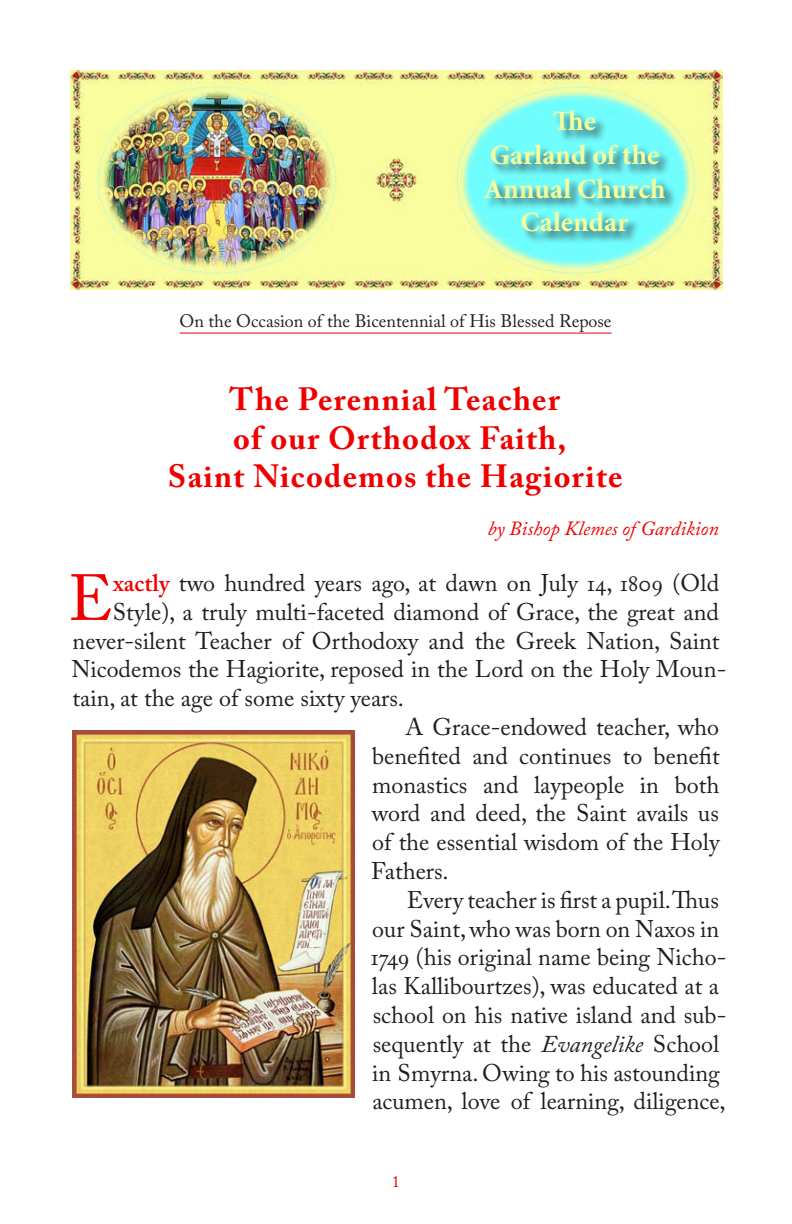
<style>
.page{position:relative;width:792px;height:1224px;background:#fff}
.page>*{position:absolute;margin:0;border:0;box-sizing:border-box;transform-origin:0 0}
.t1{font:64.6px "Adobe Caslon Pro";color:#e00}
.t2{font:700 32px/38.4px "Adobe Caslon Pro";letter-spacing:.04em;color:#e00;text-align:center}
.t3{font:700 28px/33.6px "Minion Pro";color:#f7ff9b;text-align:center}
.t4{font:24px/28.8px "Adobe Caslon Pro";color:#221e1f;text-align:justify}
.t5{font:italic 20px "Adobe Caslon Pro";color:#e00}
.t6{font:18px "Adobe Caslon Pro";color:#221e1f}
.t7{font:16px "Adobe Caslon Pro";color:#e00}
.s1{font-weight:600;color:#e00}
.s2{font-style:italic}
</style>
<div class="page">
<hr style="left:180px;top:333px;width:432px;height:1px;background:#e00">
<img style="left:70px;top:70px;width:653px;height:220px">
<img style="left:72px;top:731px;width:282px;height:367px">
<div style="left:483px;top:110px;width:193px;height:134px;background:#221e1f;opacity:.7"></div>
<p class="t3" style="left:490px;top:104px;width:171px">The<br>Garland of the</p>
<p class="t3" style="left:484px;top:172px;width:184px">Annual Church</p>
<p class="t3" style="left:521px;top:205px;width:109px">Calendar</p>
<p class="t6" style="left:180px;top:310px;width:434px">On the Occasion of the Bicentennial of His Blessed Repose</p>
<p class="t2" style="left:168px;top:380px;width:456px">The Perennial Teacher<br>of our Orthodox Faith,<br>Saint Nicodemos the Hagiorite</p>
<p class="t5" style="left:488px;top:517px;width:233px">by Bishop Klemes of Gardikion</p>
<p class="t1" style="left:68px;top:560px;width:46px">E</p>
<p class="t4" style="left:114px;top:568px;width:607px"><span class="s1">xactly</span> two hundred years ago, at dawn on July 14, 1809 (Old</p>
<p class="t4" style="left:113px;top:597px;width:608px">Style), a truly multi-faceted diamond of Grace, the great and</p>
<p class="t4" style="left:73px;top:626px;width:648px">never-silent Teacher of Orthodoxy and the Greek Nation, Saint</p>
<p class="t4" style="left:72px;top:655px;width:656px">Nicodemos the Hagiorite, reposed in the Lord on the Holy Moun-</p>
<p class="t4" style="left:72px;top:684px;width:333px">tain, at the age of some sixty years.</p>
<p class="t4" style="left:371px;top:712px;width:350px;text-indent:34px">A Grace-endowed teacher, who benefited and continues to benefit monastics and laypeople in both word and deed, the Saint avails us of the essential wisdom of the Holy Fathers.</p>
<p class="t4" style="left:371px;top:885px;width:357px;text-align:left;text-indent:36px">Every teacher is first a pupil. Thus our Saint, who was born on Naxos in 1749 (his original name being Nicho&shy;las Kallibourtzes), was educated at a school on his native island and sub&shy;sequently at the <span class="s2">Evangelike</span> School in Smyrna. Owing to his astounding acumen, love of learning, diligence,</p>
<p class="t7" style="left:393px;top:1172px;width:8px">1</p>
</div>
